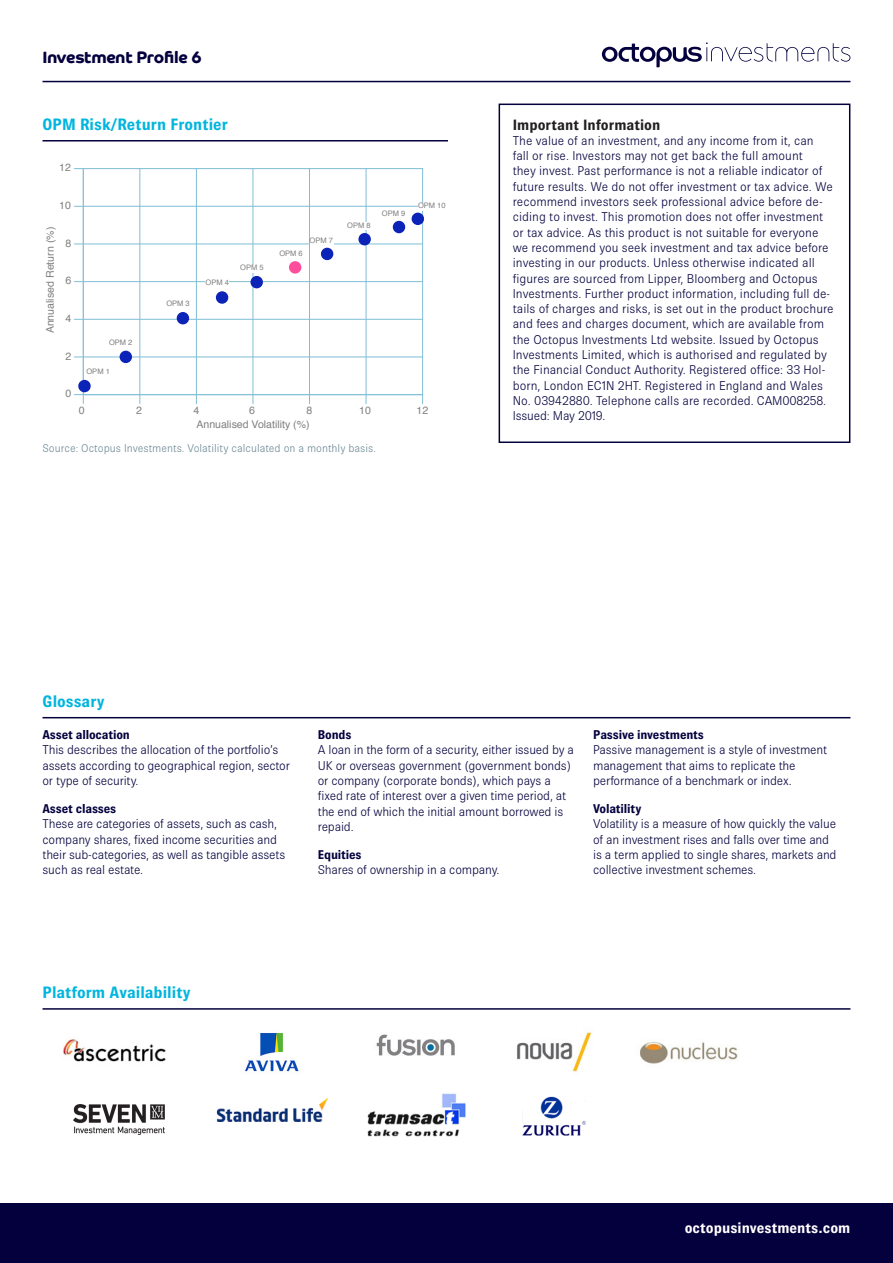
<style>
.page{position:relative;width:893px;height:1263px;background:#fff}
.page>*{position:absolute;margin:0;border:0;box-sizing:border-box;transform-origin:0 0}
.t1{font:700 16.5px "Brown Pro";color:#00b5de}
.t2{font:700 16.5px "Co Headline";letter-spacing:-.01em;color:#04003e}
.t3{font:700 15px "Brown Pro";color:#fff}
.t4{font:700 15px "Brown Pro";color:#231f20}
.t5{font:300 12.75px/15.3px "Brown Pro";letter-spacing:-.01em;color:#04003e}
.t6{font:700 12.75px "Brown Pro";letter-spacing:-.015em;color:#04003e}
.t7{font:300 11.25px "Brown Pro";color:#6c8895}
.t8{font:10.5px "Helvetica";color:#808080}
.t9{font:7.5px "Helvetica";color:#808080}
</style>
<div class="page">
<hr style="left:43px;top:81px;width:807px;height:1px;background:#04003e">
<svg style="left:602px;top:43px;width:248px;height:24px"></svg>
<div style="left:0;top:1204px;width:893px;height:59px;background:#04003e"></div>
<hr style="left:43px;top:140px;width:405px;height:2px;background:#04003e">
<div style="left:499px;top:104px;width:351px;height:339px;border:2px solid #04003e"></div>
<hr style="left:83px;top:357px;width:340px;height:1px;background:#7fbfd6">
<hr style="left:83px;top:319px;width:340px;height:1px;background:#7fbfd6">
<hr style="left:83px;top:281px;width:340px;height:1px;background:#7fbfd6">
<hr style="left:83px;top:244px;width:340px;height:1px;background:#7fbfd6">
<hr style="left:83px;top:206px;width:340px;height:1px;background:#7fbfd6">
<hr style="left:83px;top:168px;width:340px;height:1px;background:#7fbfd6">
<hr style="left:139px;top:169px;width:1px;height:226px;background:#7fbfd6">
<hr style="left:196px;top:169px;width:1px;height:226px;background:#7fbfd6">
<hr style="left:253px;top:169px;width:1px;height:226px;background:#7fbfd6">
<hr style="left:309px;top:169px;width:1px;height:226px;background:#7fbfd6">
<hr style="left:366px;top:169px;width:1px;height:226px;background:#7fbfd6">
<hr style="left:422px;top:169px;width:1px;height:226px;background:#7fbfd6">
<svg style="left:74px;top:394px;width:10px;height:10px"></svg>
<hr style="left:83px;top:169px;width:1px;height:226px;background:#7fbfd6">
<hr style="left:83px;top:394px;width:340px;height:1px;background:#7fbfd6">
<div style="left:78px;top:380px;width:13px;height:12px;background:#0c23b7;border:2px solid #0c23b7;border-radius:50%"></div>
<div style="left:120px;top:351px;width:12px;height:12px;background:#0c23b7;border:2px solid #0c23b7;border-radius:50%"></div>
<div style="left:177px;top:312px;width:12px;height:12px;background:#0c23b7;border:2px solid #0c23b7;border-radius:50%"></div>
<div style="left:216px;top:291px;width:12px;height:13px;background:#0c23b7;border:2px solid #0c23b7;border-radius:50%"></div>
<div style="left:250px;top:276px;width:13px;height:12px;background:#0c23b7;border:2px solid #0c23b7;border-radius:50%"></div>
<div style="left:321px;top:248px;width:12px;height:12px;background:#0c23b7;border:2px solid #0c23b7;border-radius:50%"></div>
<div style="left:358px;top:233px;width:13px;height:12px;background:#0c23b7;border:2px solid #0c23b7;border-radius:50%"></div>
<div style="left:393px;top:221px;width:12px;height:12px;background:#0c23b7;border:2px solid #0c23b7;border-radius:50%"></div>
<div style="left:412px;top:213px;width:12px;height:12px;background:#0c23b7;border:2px solid #0c23b7;border-radius:50%"></div>
<div style="left:289px;top:261px;width:12px;height:13px;background:#ff4d9e;border:2px solid #ff4d9e;border-radius:50%"></div>
<div style="left:206px;top:281px;width:23px;height:7px;background:#fff"></div>
<div style="left:240px;top:265px;width:24px;height:8px;background:#fff"></div>
<div style="left:311px;top:237px;width:23px;height:8px;background:#fff"></div>
<div style="left:348px;top:222px;width:24px;height:8px;background:#fff"></div>
<div style="left:418px;top:203px;width:28px;height:7px;background:#fff"></div>
<hr style="left:43px;top:717px;width:807px;height:1px;background:#04003e">
<hr style="left:43px;top:1008px;width:807px;height:2px;background:#04003e">
<img style="left:63px;top:1039px;width:103px;height:23px">
<img style="left:376px;top:1034px;width:79px;height:22px">
<img style="left:244px;top:1032px;width:55px;height:41px">
<img style="left:517px;top:1032px;width:75px;height:40px">
<img style="left:640px;top:1041px;width:98px;height:23px">
<img style="left:73px;top:1104px;width:92px;height:30px">
<img style="left:216px;top:1097px;width:112px;height:25px">
<img style="left:367px;top:1093px;width:99px;height:44px">
<img style="left:522px;top:1096px;width:64px;height:40px">
<p class="t2" style="left:43px;top:48px;width:161px">Investment Profile 6</p>
<p class="t1" style="left:43px;top:115px;width:187px">OPM Risk/Return Frontier</p>
<p class="t8" style="left:59px;top:159px;width:13px">12</p>
<p class="t8" style="left:59px;top:197px;width:13px">10</p>
<p class="t8" style="left:42px;top:333px;width:108px;rotate:-90deg">Annualised Return (%)</p>
<p class="t8" style="left:65px;top:235px;width:7px">8</p>
<p class="t8" style="left:65px;top:273px;width:7px">6</p>
<p class="t8" style="left:65px;top:310px;width:7px">4</p>
<p class="t8" style="left:65px;top:348px;width:7px">2</p>
<p class="t8" style="left:65px;top:386px;width:7px">0</p>
<p class="t9" style="left:109px;top:337px;width:25px">OPM 2</p>
<p class="t9" style="left:86px;top:365px;width:25px">OPM 1</p>
<p class="t9" style="left:166px;top:298px;width:25px">OPM 3</p>
<p class="t9" style="left:206px;top:277px;width:25px">OPM 4</p>
<p class="t9" style="left:240px;top:261px;width:25px">OPM 5</p>
<p class="t9" style="left:310px;top:234px;width:25px">OPM 7</p>
<p class="t9" style="left:279px;top:248px;width:25px">OPM 6</p>
<p class="t9" style="left:347px;top:219px;width:25px">OPM 8</p>
<p class="t9" style="left:382px;top:207px;width:25px">OPM 9</p>
<p class="t9" style="left:418px;top:200px;width:29px">OPM 10</p>
<p class="t8" style="left:79px;top:402px;width:7px">0</p>
<p class="t8" style="left:136px;top:402px;width:7px">2</p>
<p class="t8" style="left:193px;top:402px;width:7px">4</p>
<p class="t8" style="left:249px;top:402px;width:7px">6</p>
<p class="t8" style="left:307px;top:402px;width:7px">8</p>
<p class="t8" style="left:359px;top:402px;width:13px">10</p>
<p class="t8" style="left:417px;top:402px;width:13px">12</p>
<p class="t8" style="left:196px;top:416px;width:115px">Annualised Volatility (%)</p>
<p class="t7" style="left:43px;top:442px;width:335px">Source: Octopus Investments. Volatility calculated on a monthly basis.</p>
<p class="t4" style="left:513px;top:116px;width:149px">Important Information</p>
<p class="t5" style="left:513px;top:133px;width:322px">The value of an investment, and any income from it, can<br>fall or rise. Investors may not get back the full amount<br>they invest. Past performance is not a reliable indicator of future results. We do not offer investment or tax advice. We recommend investors seek professional advice before de&shy;ciding to invest. This promotion does not offer investment or tax advice. As this product is not suitable for everyone we recommend you seek investment and tax advice before investing in our products. Unless otherwise indicated all figures are sourced from Lipper, Bloomberg and Octopus Investments. Further product information, including full de&shy;tails of charges and risks, is set out in the product brochure and fees and charges document, which are available from the Octopus Investments Ltd website. Issued by Octopus Investments Limited, which is authorised and regulated by the Financial Conduct Authority. Registered office: 33 Hol&shy;born, London EC1N 2HT. Registered in England and Wales No. 03942880. Telephone calls are recorded. CAM008258.<br>Issued: May 2019.</p>
<p class="t1" style="left:43px;top:692px;width:64px">Glossary</p>
<p class="t6" style="left:43px;top:728px;width:89px">Asset allocation</p>
<p class="t5" style="left:43px;top:742px;width:249px">This describes the allocation of the portfolio’s assets according to geographical region, sector or type of security.</p>
<p class="t6" style="left:43px;top:802px;width:75px">Asset classes</p>
<p class="t5" style="left:43px;top:816px;width:244px">These are categories of assets, such as cash, company shares, fixed income securities and their sub-categories, as well as tangible assets such as real estate.</p>
<p class="t6" style="left:318px;top:728px;width:35px">Bonds</p>
<p class="t5" style="left:318px;top:742px;width:258px">A loan in the form of a security, either issued by a UK or overseas government (government bonds) or company (corporate bonds), which pays a fixed rate of interest over a given time period, at the end of which the initial amount borrowed is repaid.</p>
<p class="t6" style="left:318px;top:847px;width:45px">Equities</p>
<p class="t5" style="left:318px;top:862px;width:183px">Shares of ownership in a company.</p>
<p class="t6" style="left:593px;top:728px;width:112px">Passive investments</p>
<p class="t5" style="left:593px;top:742px;width:235px">Passive management is a style of investment management that aims to replicate the performance of a benchmark or index.</p>
<p class="t6" style="left:593px;top:802px;width:50px">Volatility</p>
<p class="t5" style="left:593px;top:816px;width:245px">Volatility is a measure of how quickly the value of an investment rises and falls over time and is a term applied to single shares, markets and collective investment schemes.</p>
<p class="t1" style="left:43px;top:983px;width:150px">Platform Availability</p>
<p class="t3" style="left:685px;top:1220px;width:167px">octopusinvestments.com</p>
</div>
